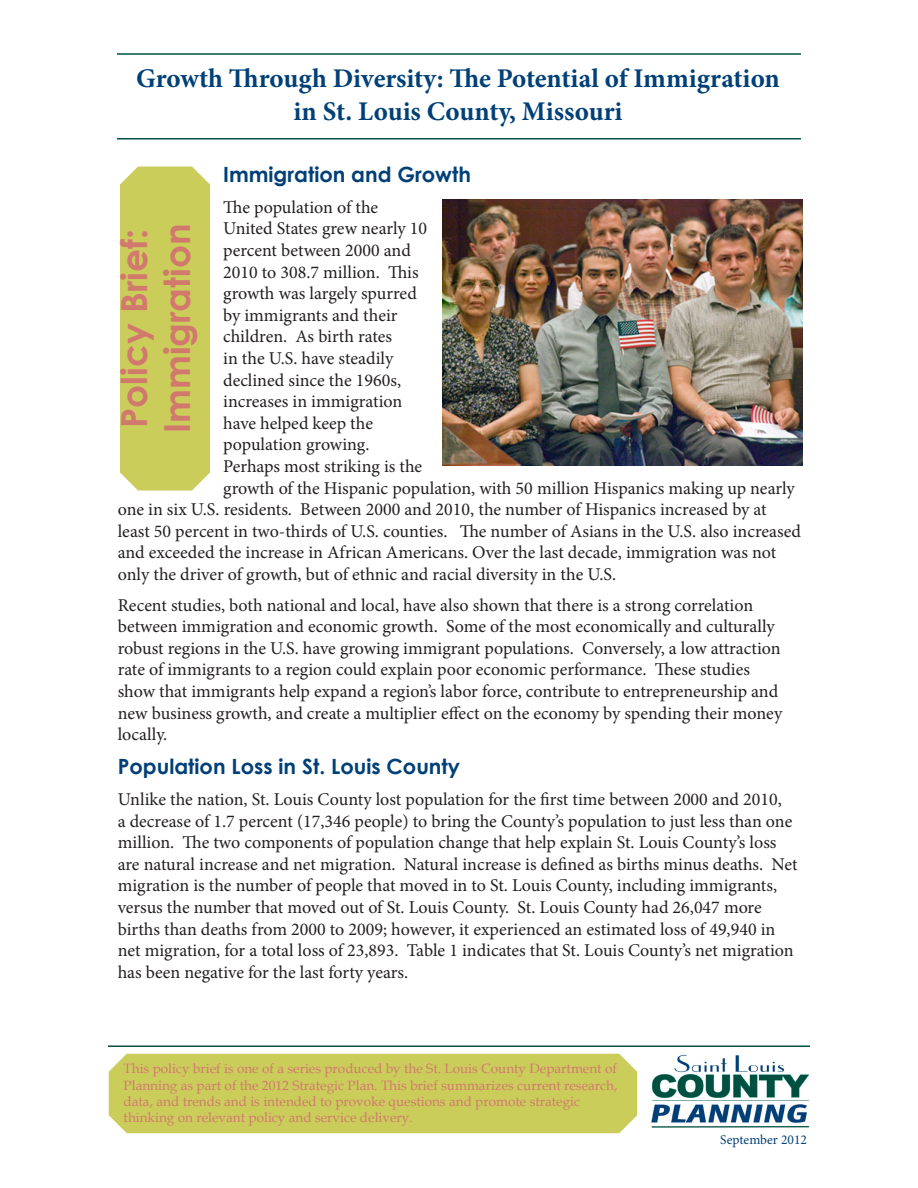
<style>
.page{position:relative;width:918px;height:1188px;background:#fff}
.page>*{position:absolute;margin:0;border:0;box-sizing:border-box;transform-origin:0 0}
.t1{font:700 36px/43.2px "Century Gothic";color:#d2796e}
.t2{font:700 27px/32.4px "Minion Pro";color:#004077;text-align:center}
.t3{font:700 21px "Century Gothic";color:#004077}
.t4{font:18px/21.6px "Minion Pro";color:#231f20}
.t5{font:13.5px/16.2px "Book Antiqua";color:#d2796e}
.t6{font:13.5px "Minion Pro";color:#004077}
</style>
<div class="page">
<div style="left:109px;top:1054px;width:528px;height:79px;background:#cbcd5b"></div>
<img style="left:651px;top:1054px;width:159px;height:74px">
<hr style="left:108px;top:1046px;width:702px;height:1px;background:#005043">
<div style="left:120px;top:166px;width:90px;height:324px;background:#cbcd5b"></div>
<hr style="left:117px;top:53px;width:684px;height:2px;background:#005043">
<hr style="left:117px;top:138px;width:684px;height:2px;background:#005043">
<img style="left:442px;top:199px;width:360px;height:267px">
<p class="t2" style="left:136px;top:62px;width:645px">Growth Through Diversity: The Potential of Immigration in St. Louis County, Missouri</p>
<p class="t3" style="left:223px;top:159px;width:249px">Immigration and Growth</p>
<p class="t4" style="left:223px;top:196px;width:157px">The population of the</p>
<p class="t4" style="left:223px;top:218px;width:205px">United States grew nearly 10</p>
<p class="t4" style="left:223px;top:240px;width:189px">percent between 2000 and</p>
<p class="t4" style="left:223px;top:261px;width:197px">2010 to 308.7 million. This</p>
<p class="t4" style="left:223px;top:283px;width:195px">growth was largely spurred</p>
<p class="t4" style="left:223px;top:304px;width:176px">by immigrants and their</p>
<p class="t4" style="left:223px;top:326px;width:170px">children. As birth rates</p>
<p class="t4" style="left:223px;top:348px;width:172px">in the U.S. have steadily</p>
<p class="t4" style="left:223px;top:369px;width:179px">declined since the 1960s,</p>
<p class="t4" style="left:223px;top:391px;width:181px">increases in immigration</p>
<p class="t4" style="left:223px;top:412px;width:151px">have helped keep the</p>
<p class="t4" style="left:223px;top:434px;width:148px">population growing.</p>
<p class="t4" style="left:223px;top:456px;width:201px">Perhaps most striking is the</p>
<p class="t4" style="left:223px;top:477px;width:573px">growth of the Hispanic population, with 50 million Hispanics making up nearly</p>
<p class="t4" style="left:118px;top:499px;width:650px">one in six U.S. residents. Between 2000 and 2010, the number of Hispanics increased by at</p>
<p class="t4" style="left:118px;top:520px;width:685px">least 50 percent in two-thirds of U.S. counties. The number of Asians in the U.S. also increased</p>
<p class="t4" style="left:118px;top:542px;width:660px">and exceeded the increase in African Americans. Over the last decade, immigration was not</p>
<p class="t4" style="left:118px;top:564px;width:500px">only the driver of growth, but of ethnic and racial diversity in the U.S.</p>
<p class="t4" style="left:118px;top:594px;width:666px">Recent studies, both national and local, have also shown that there is a strong correlation between immigration and economic growth. Some of the most economically and culturally robust regions in the U.S. have growing immigrant populations. Conversely, a low attraction rate of immigrants to a region could explain poor economic performance. These studies show that immigrants help expand a region’s labor force, contribute to entrepreneurship and new business growth, and create a multiplier effect on the economy by spending their money locally.</p>
<p class="t3" style="left:118px;top:751px;width:344px">Population Loss in St. Louis County</p>
<p class="t4" style="left:118px;top:789px;width:681px">Unlike the nation, St. Louis County lost population for the first time between 2000 and 2010,<br>a decrease of 1.7 percent (17,346 people) to bring the County’s population to just less than one million. The two components of population change that help explain St. Louis County’s loss are natural increase and net migration. Natural increase is defined as births minus deaths. Net migration is the number of people that moved in to St. Louis County, including immigrants, versus the number that moved out of St. Louis County. St. Louis County had 26,047 more births than deaths from 2000 to 2009; however, it experienced an estimated loss of 49,940 in net migration, for a total loss of 23,893. Table 1 indicates that St. Louis County’s net migration has been negative for the last forty years.</p>
<p class="t1" style="left:111px;top:433px;width:211px;rotate:-90deg">Policy Brief:<br>Immigration</p>
<p class="t5" style="left:124px;top:1060px;width:495px">This policy brief is one of a series produced by the St. Louis County Department of Planning as part of the 2012 Strategic Plan. This brief summarizes current research, data, and trends and is intended to provoke questions and promote strategic thinking on relevant policy and service delivery.</p>
<p class="t6" style="left:720px;top:1130px;width:88px">September 2012</p>
</div>
